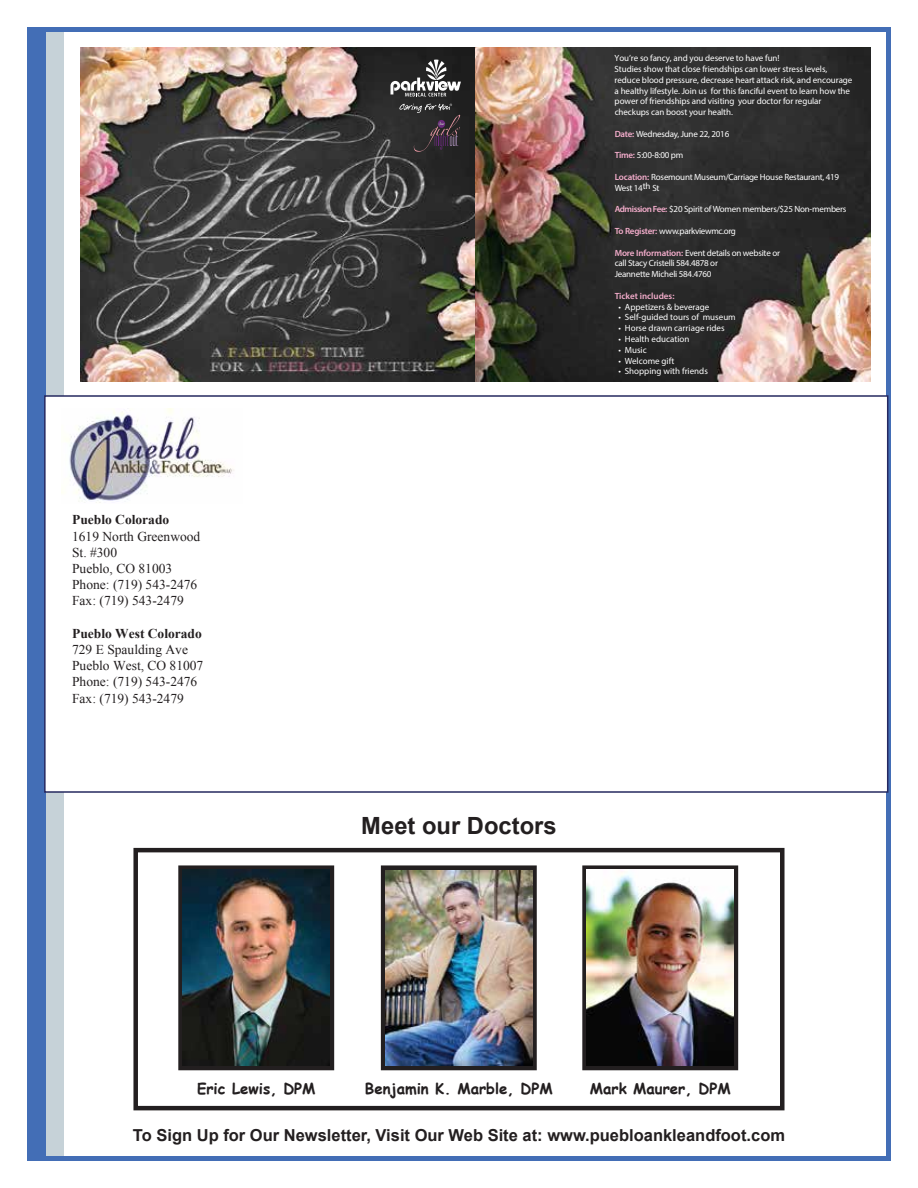
<style>
.page{position:relative;width:918px;height:1188px;background:#fff}
.page>*{position:absolute;margin:0;border:0;box-sizing:border-box;transform-origin:0 0}
.t1{font:700 23.7px "Arial";color:#231f20}
.t2{font:700 16.5px "Arial";color:#231f20}
.t3{font:700 15px "Comic Sans MS";color:#231f20}
.t4{font:13.5px/16.2px "Times New Roman";color:#231f20}
.t5{font:700 13.5px "Times New Roman";color:#231f20}
.t6{font:9px/10.8px "Myriad Pro";letter-spacing:-.01em;color:#fff}
.t7{font:9px "Myriad Pro";letter-spacing:-.035em;color:#fff}
.t8{font:600 9px "Myriad Pro";color:#f6aecd}
.s1{font-weight:600;color:#f6aecd}
</style>
<div class="page">
<div style="left:46px;top:27px;width:18px;height:1134px;background:#c6d2d8"></div>
<div style="left:27px;top:27px;width:19px;height:1134px;background:#436eb6"></div>
<hr style="left:887px;top:27px;width:4px;height:1134px;background:#436eb6">
<hr style="left:27px;top:1157px;width:864px;height:4px;background:#436eb6">
<hr style="left:27px;top:27px;width:864px;height:4px;background:#436eb6">
<div style="left:44px;top:395px;width:844px;height:398px;background:#fff;border:2px solid #25285f"></div>
<img style="left:62px;top:408px;width:172px;height:95px">
<div style="left:133px;top:848px;width:652px;height:262px;border:4px solid #231f20"></div>
<div style="left:582px;top:865px;width:156px;height:205px;border:9px solid #231f20"></div>
<img style="left:587px;top:870px;width:147px;height:196px">
<div style="left:381px;top:865px;width:156px;height:205px;border:9px solid #231f20"></div>
<img style="left:385px;top:870px;width:147px;height:196px">
<svg style="left:178px;top:865px;width:156px;height:205px;background:#2a292b"></svg>
<img style="left:183px;top:870px;width:147px;height:196px">
<img style="left:80px;top:47px;width:791px;height:334px">
<svg style="left:390px;top:60px;width:71px;height:37px"></svg>
<svg style="left:399px;top:103px;width:61px;height:49px;background:#393538"></svg>
<h3 class="t5" style="left:72px;top:511px;width:99px">Pueblo Colorado</h3>
<h3 class="t4" style="left:72px;top:528px;width:130px">1619 North Greenwood<br>St. #300<br>Pueblo, CO 81003<br>Phone: (719) 543-2476<br>Fax: (719) 543-2479</h3>
<h3 class="t5" style="left:72px;top:624px;width:131px">Pueblo West Colorado</h3>
<h3 class="t4" style="left:72px;top:641px;width:133px">729 E Spaulding Ave<br>Pueblo West, CO 81007<br>Phone: (719) 543-2476<br>Fax: (719) 543-2479</h3>
<p class="t6" style="left:615px;top:53px;width:239px">You’re so fancy, and you deserve to have fun!<br>Studies show that close friendships can lower stress levels, reduce blood pressure, decrease heart attack risk, and encourage a healthy lifestyle. Join us for this fanciful event to learn how the power of friendships and visiting your doctor for regular checkups can boost your health.</p>
<p class="t6" style="left:615px;top:128px;width:116px"><span class="s1">Date:</span> Wednesday, June 22, 2016</p>
<p class="t6" style="left:615px;top:150px;width:70px"><span class="s1">Time:</span> 5:00-8:00 pm</p>
<p class="t6" style="left:615px;top:171px;width:226px"><span class="s1">Location:</span> Rosemount Museum/Carriage House Restaurant, 419<br>West 14th St</p>
<p class="t6" style="left:615px;top:204px;width:233px"><span class="s1">Admission Fee:</span> $20 Spirit ofWomen members/$25 Non-members</p>
<p class="t7" style="left:615px;top:225px;width:123px"><span class="s1">To Register:</span> www.parkviewmc.org</p>
<p class="t6" style="left:615px;top:247px;width:167px"><span class="s1">More Information:</span> Event details on website or call Stacy Cristelli 584.4878 or<br>Jeannette Micheli 584.4760</p>
<p class="t8" style="left:615px;top:290px;width:61px">Ticket includes:</p>
<p class="t6" style="left:619px;top:301px;width:92px">• Appetizers &amp; beverage</p>
<p class="t6" style="left:619px;top:312px;width:119px">• Self-guided tours of museum</p>
<p class="t6" style="left:619px;top:323px;width:108px">• Horse drawn carriage rides</p>
<p class="t6" style="left:618px;top:333px;width:72px">• Health education</p>
<p class="t6" style="left:618px;top:344px;width:30px">• Music</p>
<p class="t6" style="left:618px;top:355px;width:57px">• Welcome gift</p>
<p class="t6" style="left:618px;top:366px;width:91px">• Shopping with friends</p>
<h1 class="t1" style="left:361px;top:810px;width:197px">Meet our Doctors</h1>
<h3 class="t3" style="left:197px;top:1078px;width:120px">Eric Lewis, DPM</h3>
<h3 class="t3" style="left:365px;top:1078px;width:189px">Benjamin K. Marble, DPM</h3>
<h3 class="t3" style="left:590px;top:1078px;width:142px">Mark Maurer, DPM</h3>
<h2 class="t2" style="left:133px;top:1124px;width:654px">To Sign Up for Our Newsletter, Visit Our Web Site at: www.puebloankleandfoot.com</h2>
</div>
